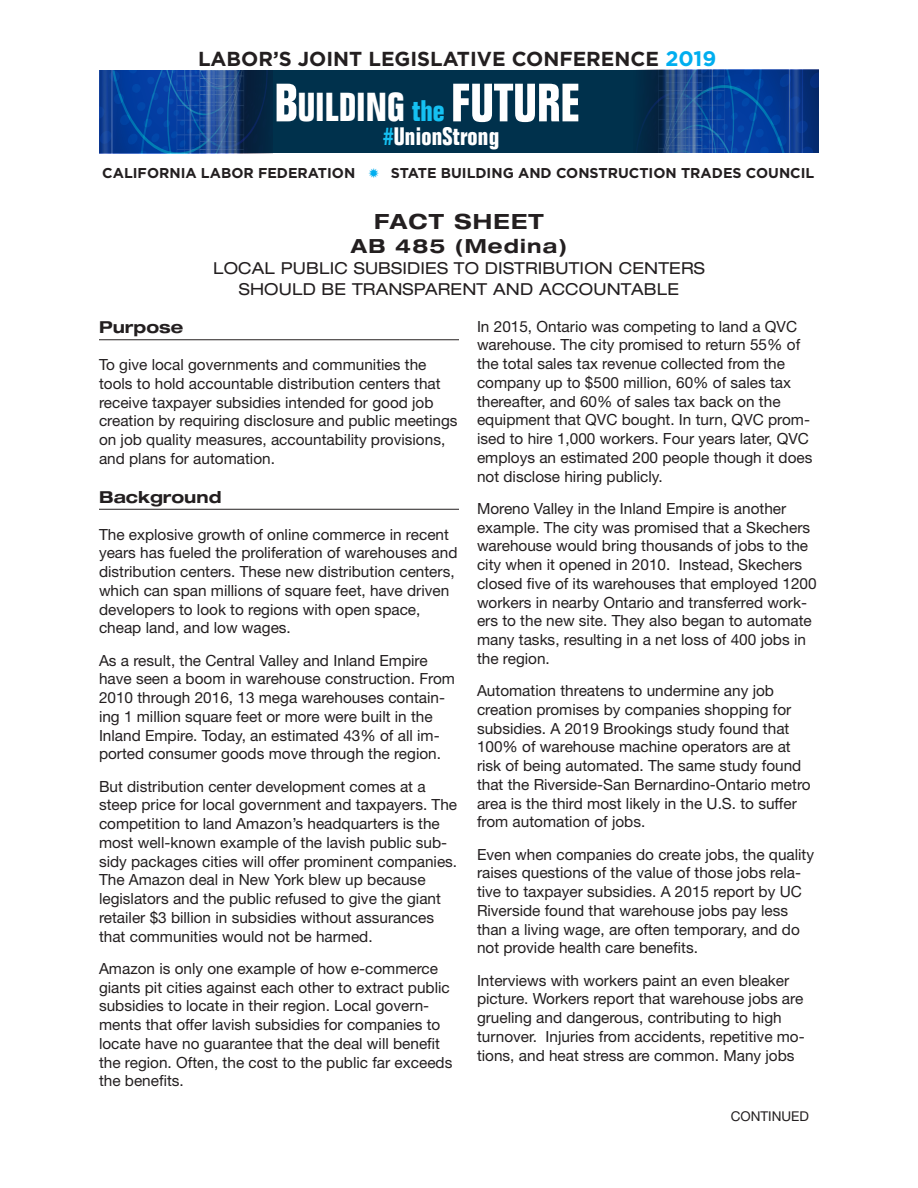
<style>
.page{position:relative;width:918px;height:1188px;background:#fff}
.page>*{position:absolute;margin:0;border:0;box-sizing:border-box;transform-origin:0 0}
.t1{font:700 condensed 52.8px "Folio";color:#fff}
.t2{font:700 condensed 24.75px "Folio";letter-spacing:.01em;color:#fff}
._1__FACT_SHEET{font:700 expanded 21px "Helvetica Neue";letter-spacing:.06em;color:#231f20}
.t3{font:700 20.25px "Gotham";color:#231f20}
._2__BILL_NO_AND_AUTH{font:700 expanded 19.5px "Helvetica Neue";letter-spacing:.06em;color:#231f20}
._3__BILL_NAME{font:expanded 16.5px/21px "Helvetica Neue";letter-spacing:.01em;color:#231f20;text-align:center}
._4__HEADER_FOR_TEXT{font:700 expanded 16.5px "Helvetica Neue";color:#231f20}
._5__TEXT_10_25_12_25{font:15.3px/18.8px "Helvetica Neue";color:#231f20}
.t4{font:700 14.25px "Gotham";color:#231f20}
._5__TEXT_10_25_12_25-2{font:13.5px "Helvetica Neue";color:#231f20}
.s1{font-size:21px;color:#00aeef}
.s2{font-size:39.6px}
.s3{font-size:29.1px;color:#15c0f2}
.s4{color:#15c0f2}
</style>
<div class="page">
<div style="left:99px;top:70px;width:720px;height:83px;background:#00314c"></div>
<svg style="left:99px;top:70px;width:170px;height:83px;background:#11438e"></svg>
<svg style="left:637px;top:69px;width:182px;height:84px;background:#0f408a"></svg>
<hr style="left:99px;top:339px;width:360px;height:1px;background:#231f20">
<hr style="left:99px;top:509px;width:360px;height:1px;background:#231f20">
<p class="t3" style="left:198px;top:48px;width:520px">LABOR’S JOINT LEGISLATIVE CONFERENCE <span class="s1">2019</span></p>
<p class="t1" style="left:274px;top:74px;width:307px">B<span class="s2">UILDING</span> <span class="s3">the</span> FUTURE</p>
<p class="t2" style="left:383px;top:122px;width:118px"><span class="s4">#</span>UnionStrong</p>
<p class="t4" style="left:102px;top:165px;width:255px">CALIFORNIA LABOR FEDERATION</p>
<p class="t4" style="left:391px;top:165px;width:425px">STATE BUILDING AND CONSTRUCTION TRADES COUNCIL</p>
<p class="_1__FACT_SHEET" style="left:374px;top:208px;width:171px">FACT SHEET</p>
<p class="_2__BILL_NO_AND_AUTH" style="left:351px;top:234px;width:218px">AB 485 (Medina)</p>
<p class="_3__BILL_NAME" style="left:213px;top:258px;width:493px">LOCAL PUBLIC SUBSIDIES TO DISTRIBUTION CENTERS<br>SHOULD BE TRANSPARENT AND ACCOUNTABLE</p>
<p class="_4__HEADER_FOR_TEXT" style="left:99px;top:317px;width:86px">Purpose</p>
<p class="_5__TEXT_10_25_12_25" style="left:99px;top:355px;width:360px">To give local governments and communities the tools to hold accountable distribution centers that receive taxpayer subsidies intended for good job creation by requiring disclosure and public meetings on job quality measures, accountability provisions, and plans for automation.</p>
<p class="_4__HEADER_FOR_TEXT" style="left:99px;top:487px;width:124px">Background</p>
<p class="_5__TEXT_10_25_12_25" style="left:99px;top:525px;width:360px">The explosive growth of online commerce in recent years has fueled the proliferation of warehouses and distribution centers. These new distribution centers, which can span millions of square feet, have driven developers to look to regions with open space, cheap land, and low wages.</p>
<p class="_5__TEXT_10_25_12_25" style="left:99px;top:651px;width:357px">As a result, the Central Valley and Inland Empire have seen a boom in warehouse construction. From 2010 through 2016, 13 mega warehouses contain&shy;ing 1 million square feet or more were built in the Inland Empire. Today, an estimated 43% of all im&shy;ported consumer goods move through the region.</p>
<p class="_5__TEXT_10_25_12_25" style="left:99px;top:777px;width:360px">But distribution center development comes at a steep price for local government and taxpayers. The competition to land Amazon’s headquarters is the most well-known example of the lavish public sub&shy;sidy packages cities will offer prominent companies.<br>The Amazon deal in New York blew up because legislators and the public refused to give the giant retailer $3 billion in subsidies without assurances that communities would not be harmed.</p>
<p class="_5__TEXT_10_25_12_25" style="left:99px;top:959px;width:355px">Amazon is only one example of how e-commerce giants pit cities against each other to extract public subsidies to locate in their region. Local govern&shy;ments that offer lavish subsidies for companies to locate have no guarantee that the deal will benefit the region. Often, the cost to the public far exceeds the benefits.</p>
<p class="_5__TEXT_10_25_12_25" style="left:477px;top:317px;width:337px">In 2015, Ontario was competing to land a QVC warehouse. The city promised to return 55% of the total sales tax revenue collected from the company up to $500 million, 60% of sales tax thereafter, and 60% of sales tax back on the equipment that QVC bought. In turn, QVC prom&shy;ised to hire 1,000 workers. Four years later, QVC employs an estimated 200 people though it does not disclose hiring publicly.</p>
<p class="_5__TEXT_10_25_12_25" style="left:477px;top:499px;width:341px">Moreno Valley in the Inland Empire is another example. The city was promised that a Skechers warehouse would bring thousands of jobs to the city when it opened in 2010. Instead, Skechers closed five of its warehouses that employed 1200 workers in nearby Ontario and transferred work&shy;ers to the new site. They also began to automate many tasks, resulting in a net loss of 400 jobs in the region.</p>
<p class="_5__TEXT_10_25_12_25" style="left:477px;top:681px;width:335px">Automation threatens to undermine any job creation promises by companies shopping for subsidies. A 2019 Brookings study found that 100% of warehouse machine operators are at risk of being automated. The same study found that the Riverside-San Bernardino-Ontario metro area is the third most likely in the U.S. to suffer from automation of jobs.</p>
<p class="_5__TEXT_10_25_12_25" style="left:477px;top:845px;width:339px">Even when companies do create jobs, the quality raises questions of the value of those jobs rela&shy;tive to taxpayer subsidies. A 2015 report by UC Riverside found that warehouse jobs pay less than a living wage, are often temporary, and do not provide health care benefits.</p>
<p class="_5__TEXT_10_25_12_25" style="left:477px;top:971px;width:329px">Interviews with workers paint an even bleaker picture. Workers report that warehouse jobs are grueling and dangerous, contributing to high turnover. Injuries from accidents, repetitive mo&shy;tions, and heat stress are common. Many jobs</p>
<p class="_5__TEXT_10_25_12_25-2" style="left:731px;top:1108px;width:80px">CONTINUED</p>
</div>
